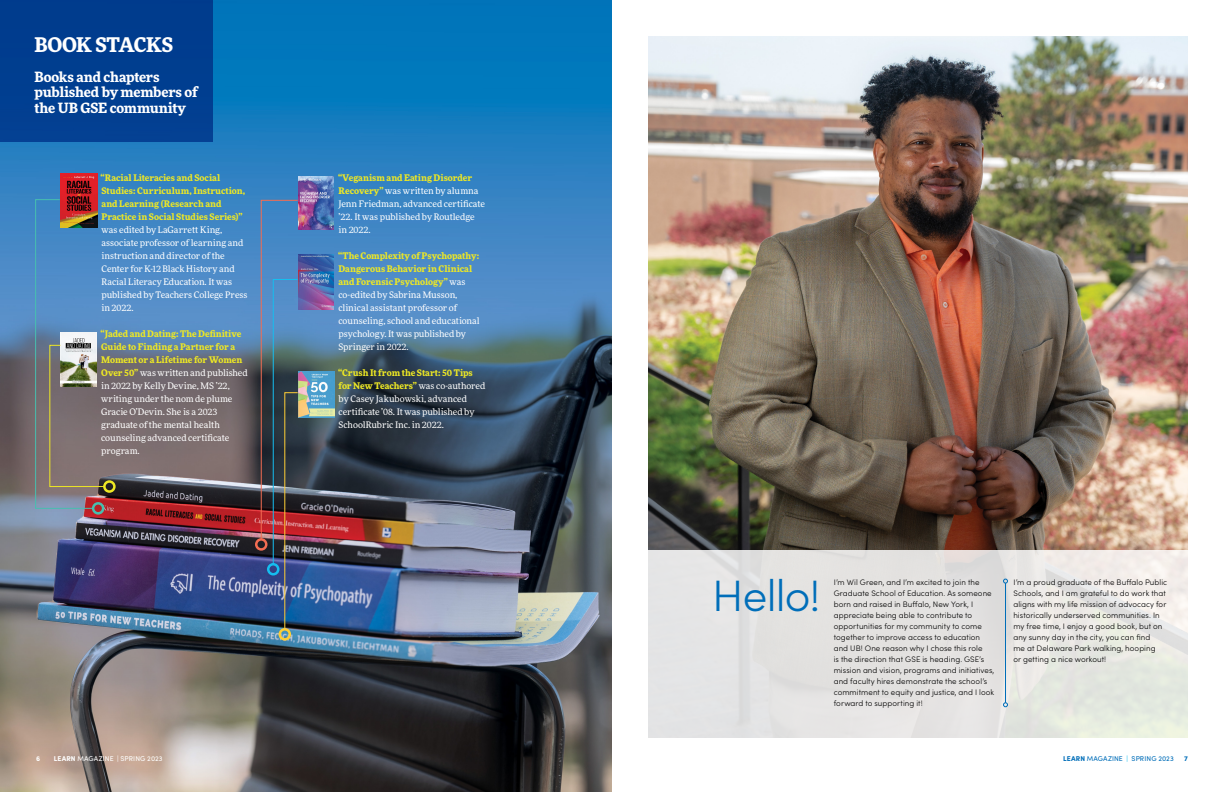
<style>
.page{position:relative;width:1224px;height:792px;background:#fff}
.page>*{position:absolute;margin:0;border:0;box-sizing:border-box;transform-origin:0 0}
.t1{font:300 44px "Sofia Pro";letter-spacing:-.02em;color:#006eb9}
.t2{font:700 19.9px "More Pro";letter-spacing:-.025em;color:#fff}
.t3{font:700 13.9px/15.9px "More Pro";letter-spacing:-.015em;color:#fff}
.t4{font:9px/13px "More Pro";color:#fff}
.t5{font:700 9px/13px "More Pro";color:#eee824}
.t6{font:300 8px/11px "Sofia Pro";letter-spacing:.01em;color:#000}
.t7{font:7px "Sofia Pro";letter-spacing:.015em;color:#006eb9}
.t8{font:7px "Sofia Pro";letter-spacing:.015em;color:#fff}
.t9{font:700 7px "Sofia Pro";color:#006eb9}
.t10{font:700 7px "Sofia Pro";color:#fff}
.s1{font-weight:700;color:#eee824}
.s2{font-weight:700}
.s3{color:#15bef0}
</style>
<div class="page">
<img style="left:0;top:0;width:612px;height:792px">
<div style="left:0;top:0;width:213px;height:142px;background:#003e8f"></div>
<img style="left:61px;top:174px;width:36px;height:25px">
<img style="left:298px;top:176px;width:36px;height:54px">
<img style="left:299px;top:254px;width:35px;height:56px">
<img style="left:299px;top:371px;width:35px;height:47px">
<div style="left:255px;top:538px;width:13px;height:13px;border:2px solid #f36c52;border-radius:50%"></div>
<div style="left:92px;top:502px;width:12px;height:13px;border:2px solid #47bfaf;border-radius:50%"></div>
<img style="left:260px;top:199px;width:39px;height:431px">
<div style="left:279px;top:628px;width:12px;height:13px;border:2px solid #ffce35;border-radius:50%"></div>
<svg style="left:35px;top:199px;width:70px;height:310px;background:#718494"></svg>
<div style="left:103px;top:480px;width:13px;height:13px;border:2px solid #eee824;border-radius:50%"></div>
<img style="left:648px;top:36px;width:540px;height:515px">
<svg style="left:648px;top:551px;width:540px;height:187px;background:#e5e4e2"></svg>
<hr style="left:1005px;top:583px;width:1px;height:120px;background:#006eb9">
<svg style="left:1003px;top:579px;width:5px;height:5px"></svg>
<svg style="left:1003px;top:702px;width:5px;height:5px"></svg>
<h2 class="t2" style="left:35px;top:30px;width:140px">BOOK STACKS</h2>
<h3 class="t3" style="left:35px;top:67px;width:164px">Books and chapters published by members of the UB GSE community</h3>
<p class="t5" style="left:101px;top:170px;width:146px">“Racial Literacies and Social<br>Studies: Curriculum, Instruction, and Learning (Research and<br>Practice in Social Studies Series)”</p>
<p class="t4" style="left:101px;top:223px;width:148px">was edited by LaGarrett King, associate professor of learning and instruction and director of the<br>Center for K-12 Black History and<br>Racial Literacy Education. It was published by Teachers College Press in 2022.</p>
<p class="t4" style="left:101px;top:327px;width:149px"><span class="s1">“Jaded and Dating: The Definitive<br>Guide to Finding a Partner for a<br>Moment or a Lifetime for Women<br>Over 50”</span> was written and published in 2022 by Kelly Devine, MS ’22, writing under the nom de plume<br>Gracie O’Devin. She is a 2023 graduate of the mental health counseling advanced certificate program.</p>
<p class="t4" style="left:338px;top:171px;width:148px"><span class="s1">“Veganism and Eating Disorder<br>Recovery”</span> was written by alumna<br>Jenn Friedman, advanced certificate ’22. It was published by Routledge in 2022.</p>
<p class="t4" style="left:338px;top:249px;width:143px"><span class="s1">“The Complexity of Psychopathy:<br>Dangerous Behavior in Clinical and Forensic Psychology”</span> was co-edited by Sabrina Musson, clinical assistant professor of counseling, school and educational psychology. It was published by<br>Springer in 2022.</p>
<p class="t4" style="left:338px;top:366px;width:149px"><span class="s1">“Crush It from the Start: 50 Tips for New Teachers”</span> was co-authored by Casey Jakubowski, advanced certificate ’08. It was published by<br>SchoolRubric Inc. in 2022.</p>
<p class="t10" style="left:36px;top:754px;width:6px">6</p>
<p class="t8" style="left:54px;top:754px;width:110px"><span class="s2">LEARN</span> MAGAZINE | SPRING 2023</p>
<h1 class="t1" style="left:712px;top:563px;width:110px">Hello!</h1>
<p class="t6" style="left:834px;top:576px;width:162px">I’m Wil Green, and I’m excited to join the Graduate School of Education. As someone born and raised in Buffalo, New York, I appreciate being able to contribute to opportunities for my community to come together to improve access to education and UB! One reason why I chose this role<br>is the direction that GSE is heading. GSE’s mission and vision, programs and initiatives, and faculty hires demonstrate the school’s commitment to equity and justice, and I look forward to supporting it!</p>
<p class="t6" style="left:1013px;top:576px;width:155px">I’m a proud graduate of the Buffalo Public Schools, and I am grateful to do work that aligns with my life mission of advocacy for historically underserved communities. In my free time, I enjoy a good book, but on any sunny day in the city, you can find<br>me at Delaware Park walking, hooping<br>or getting a nice workout!</p>
<p class="t7" style="left:1063px;top:754px;width:112px"><span class="s2">LEARN</span> MAGAZINE <span class="s3">|</span> SPRING 2023</p>
<p class="t9" style="left:1184px;top:753px;width:5px">7</p>
</div>
